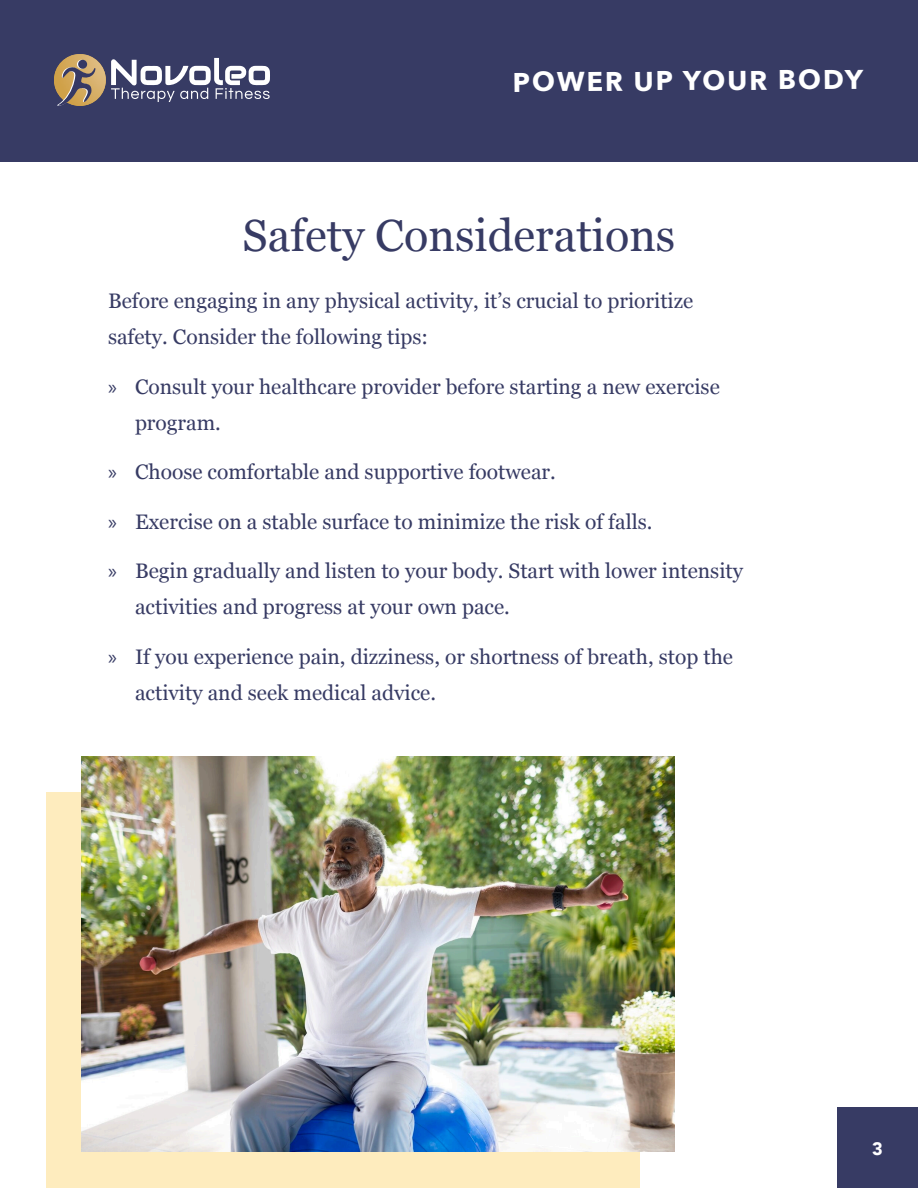
<style>
.page{position:relative;width:918px;height:1188px;background:#fff}
.page>*{position:absolute;margin:0;border:0;box-sizing:border-box;transform-origin:0 0}
.t1{font:45px "Georgia";color:#373b64}
.t2{font:700 27px "Avenir Next";color:#fff}
.t3{font:21px/36px "Georgia";color:#373b64}
.t4{font:900 18px "Avenir";color:#fff}
.s1{font-family:"Myriad Pro"}
</style>
<div class="page">
<div style="left:46px;top:792px;width:594px;height:396px;background:#feecbe"></div>
<img style="left:81px;top:756px;width:594px;height:396px">
<div style="left:0;top:0;width:918px;height:162px;background:#373b64"></div>
<svg style="left:111px;top:58px;width:159px;height:44px"></svg>
<img style="left:54px;top:54px;width:52px;height:52px;border-radius:26px">
<div style="left:77px;top:60px;width:9px;height:9px;background:#f2eeea;border-radius:50%"></div>
<svg style="left:57px;top:67px;width:39px;height:39px"></svg>
<div style="left:78px;top:60px;width:9px;height:9px;background:#363964;border-radius:50%"></div>
<div style="left:837px;top:1107px;width:81px;height:81px;background:#373b64"></div>
<p class="t2" style="left:512px;top:60px;width:352px;rotate:-1deg">POWER UP YOUR BODY</p>
<p class="t1" style="left:243px;top:202px;width:434px">Safety Considerations</p>
<p class="t3" style="left:108px;top:282px;width:587px">Before engaging in any physical activity, it’s crucial to prioritize safety. Consider the following tips:</p>
<p class="t3" style="left:135px;top:367px;width:586px;text-indent:-27px"><span class="s1">»</span> Consult your healthcare provider before starting a new exercise program.</p>
<p class="t3" style="left:108px;top:453px;width:449px"><span class="s1">»</span> Choose comfortable and supportive footwear.</p>
<p class="t3" style="left:108px;top:502px;width:546px"><span class="s1">»</span> Exercise on a stable surface to minimize the risk of falls.</p>
<p class="t3" style="left:135px;top:552px;width:610px;text-indent:-27px"><span class="s1">»</span> Begin gradually and listen to your body. Start with lower intensity activities and progress at your own pace.</p>
<p class="t3" style="left:135px;top:637px;width:600px;text-indent:-27px"><span class="s1">»</span> If you experience pain, dizziness, or shortness of breath, stop the activity and seek medical advice.</p>
<p class="t4" style="left:872px;top:1133px;width:12px">3</p>
</div>
